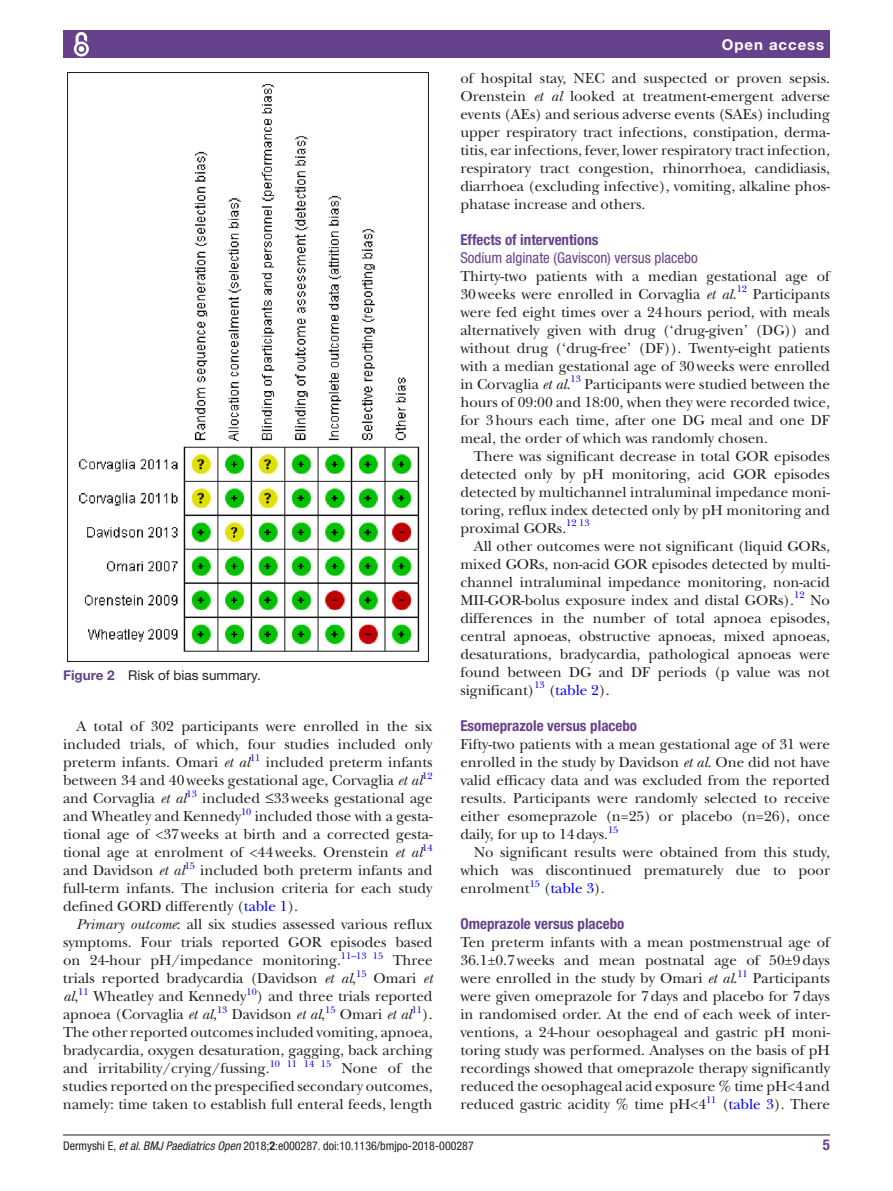
<style>
.page{position:relative;width:893px;height:1191px;background:#fff}
.page>*{position:absolute;margin:0;border:0;box-sizing:border-box;transform-origin:0 0}
.t1{font:15px/18px "New Baskerville";color:#231f20;text-align:justify}
.t2{font:700 condensed 15px "Helvetica Neue LT Std";color:#66428c}
.t3{font:condensed 15px "Helvetica Neue LT Std";color:#66428c}
.t4{font:15px "New Baskerville";color:#00f}
.t5{font:700 15px "Helvetica Neue LT Std";letter-spacing:.065em;color:#fff}
.t6{font:13.5px "Helvetica Neue LT Std";color:#231f20}
.t7{font:condensed 12px "Helvetica Neue LT Std";color:#231f20}
.t8{font:9.9px "New Baskerville";color:#00f}
.s1{font-weight:700;color:#66428c}
.s2{font-style:italic}
.s3{color:#00f}
.s4{color:#231f20}
.s5{font-weight:700}
</style>
<div class="page">
<hr style="left:63px;top:1134px;width:767px;height:1px;background:#231f20">
<div style="left:63px;top:31px;width:767px;height:27px;background:#66428c"></div>
<svg style="left:73px;top:32px;width:16px;height:25px"></svg>
<img style="left:67px;top:73px;width:362px;height:588px">
<p class="t6" style="left:63px;top:666px;width:199px"><span class="s1">Figure 2</span> Risk of bias summary.</p>
<p class="t1" style="left:63px;top:717px;width:371px;text-indent:14px">A total of 302 participants were enrolled in the six included trials, of which, four studies included only preterm infants. Omari <span class="s2">et al</span></p>
<p class="t8" style="left:250px;top:751px;width:12px">11</p>
<p class="t1" style="left:63px;top:753px;width:371px;text-indent:203px">included preterm infants between 34 and 40weeks gestational age, Corvaglia <span class="s2">et al</span></p>
<p class="t8" style="left:422px;top:769px;width:12px">12</p>
<p class="t1" style="left:63px;top:789px;width:125px">and Corvaglia <span class="s2">et al</span></p>
<p class="t8" style="left:186px;top:787px;width:12px">13</p>
<p class="t1" style="left:63px;top:789px;width:371px;text-indent:139px">included ≤33weeks gestational age and Wheatley and Kennedy<sup>10</sup> included those with a gesta&shy;tional age of &lt;37weeks at birth and a corrected gesta&shy;tional age at enrolment of &lt;44weeks. Orenstein <span class="s2">et al</span></p>
<p class="t8" style="left:422px;top:841px;width:12px">14</p>
<p class="t1" style="left:63px;top:861px;width:123px">and Davidson <span class="s2">et al</span></p>
<p class="t8" style="left:185px;top:859px;width:12px">15</p>
<p class="t1" style="left:63px;top:861px;width:371px;text-indent:137px">included both preterm infants and full-term infants. The inclusion criteria for each study defined GORD differently (<span class="s3">table 1</span>).</p>
<p class="t1" style="left:63px;top:915px;width:371px;text-indent:14px"><span class="s2">Primary outcome</span>: all six studies assessed various reflux symptoms. Four trials reported GOR episodes based on 24-hour pH/impedance monitoring.</p>
<p class="t8" style="left:341px;top:949px;width:44px">11–13 15</p>
<p class="t1" style="left:393px;top:951px;width:41px">Three</p>
<p class="t1" style="left:63px;top:969px;width:295px">trials reported bradycardia (Davidson <span class="s2">et al</span>,</p>
<p class="t8" style="left:356px;top:967px;width:12px">15</p>
<p class="t1" style="left:63px;top:969px;width:371px;text-indent:311px">Omari <span class="s2">et al</span>,<sup>11</sup> Wheatley and Kennedy<sup>10</sup>) and three trials reported apnoea (Corvaglia <span class="s2">et al</span>,</p>
<p class="t8" style="left:217px;top:1003px;width:12px">13</p>
<p class="t1" style="left:232px;top:1005px;width:95px">Davidson <span class="s2">et al</span>,</p>
<p class="t8" style="left:325px;top:1003px;width:12px">15</p>
<p class="t8" style="left:412px;top:1003px;width:12px">11</p>
<p class="t1" style="left:63px;top:1005px;width:371px;text-indent:359px">).<br>The other reported outcomes included vomiting, apnoea, bradycardia, oxygen desaturation, gagging, back arching and irritability/crying/fussing.</p>
<p class="t1" style="left:340px;top:1005px;width:73px">Omari <span class="s2">et al</span></p>
<p class="t8" style="left:270px;top:1057px;width:63px">10 11 14 15</p>
<p class="t1" style="left:63px;top:1059px;width:371px;text-indent:278px">None of the studies reported on the prespecified secondary outcomes, namely: time taken to establish full enteral feeds, length</p>
<p class="t5" style="left:722px;top:35px;width:104px">Open access</p>
<p class="t1" style="left:460px;top:69px;width:371px">of hospital stay, NEC and suspected or proven sepsis.<br>Orenstein <span class="s2">et al</span> looked at treatment-emergent adverse events (AEs) and serious adverse events (SAEs) including upper respiratory tract infections, constipation, derma&shy;titis, ear infections, fever, lower respiratory tract infection, respiratory tract congestion, rhinorrhoea, candidiasis, diarrhoea (excluding infective), vomiting, alkaline phos&shy;phatase increase and others.</p>
<p class="t2" style="left:460px;top:231px;width:140px">Effects of interventions</p>
<p class="t3" style="left:460px;top:249px;width:239px">Sodium alginate (Gaviscon) versus placebo</p>
<p class="t1" style="left:460px;top:267px;width:371px">Thirty-two patients with a median gestational age of<br>30weeks were enrolled in Corvaglia <span class="s2">et al</span>.</p>
<p class="t8" style="left:737px;top:283px;width:12px">12</p>
<p class="t1" style="left:460px;top:285px;width:371px;text-indent:292px">Participants were fed eight times over a 24hours period, with meals alternatively given with drug (‘drug-given’ (DG)) and without drug (‘drug-free’ (DF)). Twenty-eight patients with a median gestational age of 30weeks were enrolled in Corvaglia <span class="s2">et al</span>.</p>
<p class="t8" style="left:571px;top:373px;width:12px">13</p>
<p class="t1" style="left:460px;top:375px;width:371px;text-indent:124px">Participants were studied between the hours of 09:00 and 18:00, when they were recorded twice, for 3hours each time, after one DG meal and one DF meal, the order of which was randomly chosen.</p>
<p class="t1" style="left:460px;top:447px;width:371px;text-indent:14px">There was significant decrease in total GOR episodes detected only by pH monitoring, acid GOR episodes detected by multichannel intraluminal impedance moni&shy;toring, reflux index detected only by pH monitoring and proximal GORs.<sup>12</sup> <sup>13</sup></p>
<p class="t1" style="left:460px;top:537px;width:371px;text-indent:14px">All other outcomes were not significant (liquid GORs, mixed GORs, non-acid GOR episodes detected by multi&shy;channel intraluminal impedance monitoring, non-acid MII-GOR-bolus exposure index and distal GORs).</p>
<p class="t8" style="left:794px;top:589px;width:12px">12</p>
<p class="t1" style="left:460px;top:591px;width:371px;text-indent:350px">No differences in the number of total apnoea episodes, central apnoeas, obstructive apnoeas, mixed apnoeas, desaturations, bradycardia, pathological apnoeas were found between DG and DF periods (p value was not significant)</p>
<p class="t8" style="left:534px;top:679px;width:12px">13</p>
<p class="t4" style="left:549px;top:681px;width:62px"><span class="s4">(</span>table 2<span class="s4">).</span></p>
<p class="t2" style="left:460px;top:717px;width:178px">Esomeprazole versus placebo</p>
<p class="t1" style="left:460px;top:735px;width:371px">Fifty-two patients with a mean gestational age of 31 were enrolled in the study by Davidson <span class="s2">et al</span>. One did not have valid efficacy data and was excluded from the reported results. Participants were randomly selected to receive either esomeprazole (n=25) or placebo (n=26), once daily, for up to 14days.</p>
<p class="t8" style="left:608px;top:823px;width:12px">15</p>
<p class="t1" style="left:460px;top:843px;width:371px;text-indent:14px">No significant results were obtained from this study, which was discontinued prematurely due to poor enrolment</p>
<p class="t8" style="left:530px;top:877px;width:12px">15</p>
<p class="t4" style="left:544px;top:879px;width:62px"><span class="s4">(</span>table 3<span class="s4">).</span></p>
<p class="t2" style="left:460px;top:915px;width:166px">Omeprazole versus placebo</p>
<p class="t1" style="left:460px;top:933px;width:371px">Ten preterm infants with a mean postmenstrual age of 36.1±0.7weeks and mean postnatal age of 50±9days were enrolled in the study by Omari <span class="s2">et al</span>.</p>
<p class="t8" style="left:737px;top:967px;width:12px">11</p>
<p class="t1" style="left:460px;top:969px;width:371px;text-indent:292px">Participants were given omeprazole for 7days and placebo for 7days in randomised order. At the end of each week of inter&shy;ventions, a 24-hour oesophageal and gastric pH moni&shy;toring study was performed. Analyses on the basis of pH recordings showed that omeprazole therapy significantly reduced the oesophageal acid exposure % time pH&lt;4and reduced gastric acidity % time pH&lt;4</p>
<p class="t8" style="left:706px;top:1093px;width:12px">11</p>
<p class="t1" style="left:722px;top:1095px;width:109px">(<span class="s3">table 3</span>). There</p>
<p class="t7" style="left:63px;top:1138px;width:412px">Dermyshi E, <span class="s2">et al</span>. <span class="s2">BMJ Paediatrics Open</span> 2018;<span class="s5">2</span>:e000287. doi:10.1136/bmjpo-2018-000287</p>
<p class="t2" style="left:823px;top:1135px;width:9px">5</p>
</div>
